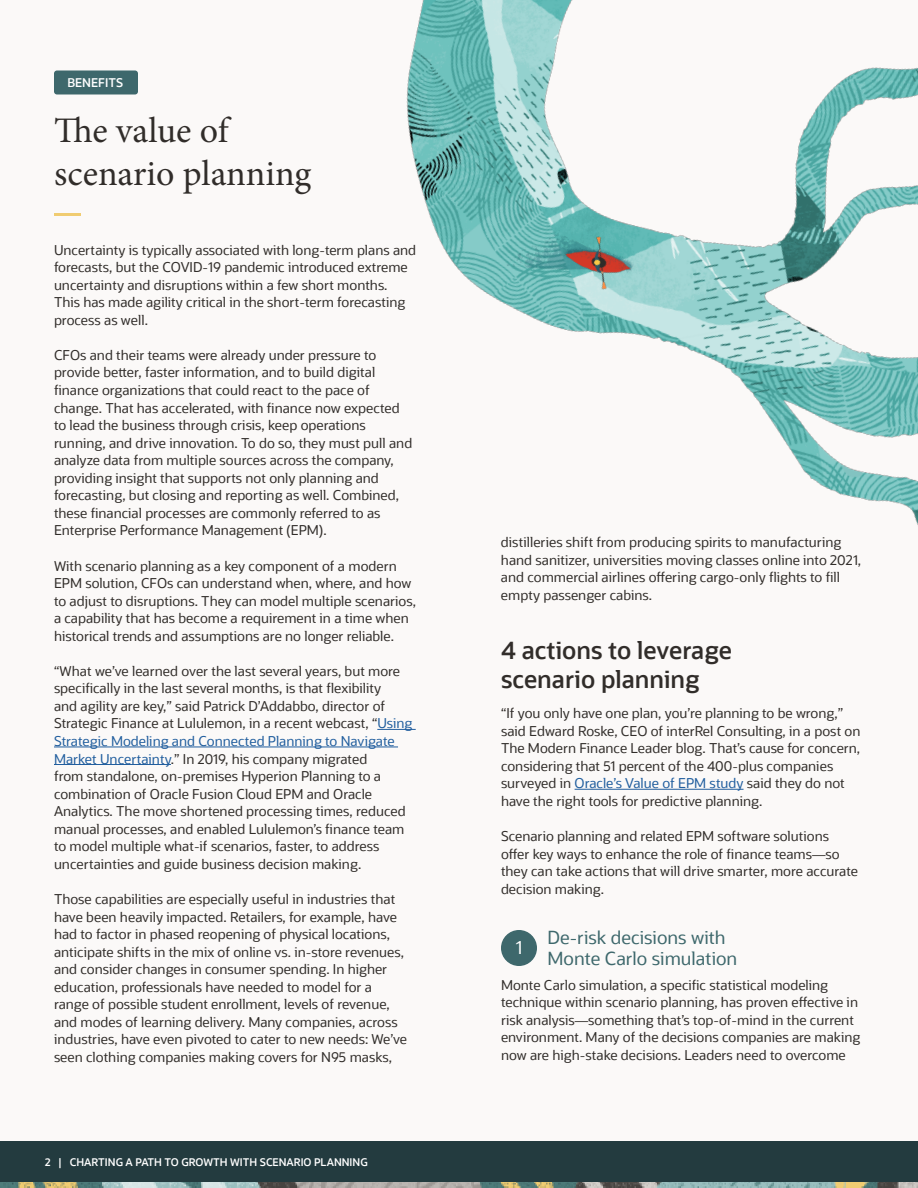
<style>
.page{position:relative;width:918px;height:1188px;background:#fff}
.page>*{position:absolute;margin:0;border:0;box-sizing:border-box;transform-origin:0 0}
.t1{font:36px "Minion Pro";color:#312d2a}
.t2{font:600 24px/28.8px "Oracle Sans";color:#312d2a}
.t3{font:18px/21.6px "Oracle Sans";color:#3e686c}
.t4{font:18px "Oracle Sans";color:#fff}
.t5{font:13.5px/17.5px "Oracle Sans";color:#312d2a}
.t6{font:600 12px "Oracle Sans";color:#fff}
.t7{font:600 10.5px "Oracle Sans";color:#fff}
.s1{color:#215e9e}
</style>
<div class="page">
<div style="left:1px;top:0;width:917px;height:1188px;background:#fbf9f8"></div>
<hr style="left:377px;top:729px;width:39px;height:1px;background:#215e9e">
<hr style="left:54px;top:746px;width:344px;height:1px;background:#215e9e">
<hr style="left:54px;top:764px;width:117px;height:1px;background:#215e9e">
<hr style="left:575px;top:789px;width:169px;height:1px;background:#215e9e">
<div style="left:54px;top:213px;width:27px;height:3px;border:2px solid #f0cc71"></div>
<img style="left:0;top:1182px;width:918px;height:6px">
<div style="left:54px;top:70px;width:84px;height:24px;background:#3e686c;border-radius:3px"></div>
<img style="left:406px;top:0;width:512px;height:525px">
<img style="left:476px;top:191px;width:165px;height:142px">
<div style="left:502px;top:931px;width:34px;height:34px;background:#3e686c;border-radius:50%"></div>
<div style="left:501px;top:930px;width:36px;height:36px;border:2px solid #3e686c;border-radius:50%"></div>
<div style="left:0;top:1142px;width:918px;height:40px;background:#233b3f"></div>
<p class="t6" style="left:68px;top:75px;width:57px">BENEFITS</p>
<h1 class="t1" style="left:54px;top:106px;width:176px">The value of</h1>
<p class="t1" style="left:54px;top:149px;width:259px">scenario planning</p>
<p class="t5" style="left:54px;top:241px;width:364px">Uncertainty is typically associated with long-term plans and forecasts, but the COVID-19 pandemic introduced extreme uncertainty and disruptions within a few short months.<br>This has made agility critical in the short-term forecasting process as well.</p>
<p class="t5" style="left:54px;top:346px;width:360px">CFOs and their teams were already under pressure to provide better, faster information, and to build digital finance organizations that could react to the pace of change. That has accelerated, with finance now expected to lead the business through crisis, keep operations running, and drive innovation. To do so, they must pull and analyze data from multiple sources across the company, providing insight that supports not only planning and forecasting, but closing and reporting as well. Combined, these financial processes are commonly referred to as Enterprise Performance Management (EPM).</p>
<p class="t5" style="left:54px;top:557px;width:364px">With scenario planning as a key component of a modern<br>EPM solution, CFOs can understand when, where, and how to adjust to disruptions. They can model multiple scenarios,</p>
<p class="t5" style="left:54px;top:610px;width:356px">a capability that has become a requirement in a time when historical trends and assumptions are no longer reliable.</p>
<p class="t5" style="left:54px;top:662px;width:348px">“What we’ve learned over the last several years, but more</p>
<p class="t5" style="left:54px;top:680px;width:329px">specifically in the last several months, is that flexibility</p>
<p class="t5" style="left:54px;top:697px;width:360px">and agility are key,” said Patrick D’Addabbo, director of Strategic Finance at Lululemon, in a recent webcast, “<span class="s1">Using Strategic Modeling and Connected Planning to Navigate Market Uncertainty</span>.” In 2019, his company migrated<br>from standalone, on-premises Hyperion Planning to a combination of Oracle Fusion Cloud EPM and Oracle Analytics. The move shortened processing times, reduced</p>
<p class="t5" style="left:54px;top:820px;width:352px">manual processes, and enabled Lululemon’s finance team</p>
<p class="t5" style="left:54px;top:838px;width:327px">to model multiple what-if scenarios, faster, to address uncertainties and guide business decision making.</p>
<p class="t5" style="left:54px;top:890px;width:355px">Those capabilities are especially useful in industries that have been heavily impacted. Retailers, for example, have had to factor in phased reopening of physical locations, anticipate shifts in the mix of online vs. in-store revenues, and consider changes in consumer spending. In higher education, professionals have needed to model for a range of possible student enrollment, levels of revenue, and modes of learning delivery. Many companies, across industries, have even pivoted to cater to new needs: We’ve seen clothing companies making covers for N95 masks,</p>
<p class="t7" style="left:45px;top:1156px;width:324px">2 | CHARTING A PATH TO GROWTH WITH SCENARIO PLANNING</p>
<p class="t5" style="left:501px;top:534px;width:342px">distilleries shift from producing spirits to manufacturing</p>
<p class="t5" style="left:501px;top:551px;width:362px">hand sanitizer, universities moving classes online into 2021,</p>
<p class="t5" style="left:501px;top:569px;width:341px">and commercial airlines offering cargo-only flights to fill</p>
<p class="t5" style="left:501px;top:586px;width:153px">empty passenger cabins.</p>
<h2 class="t2" style="left:501px;top:636px;width:232px">4 actions to leverage scenario planning</h2>
<p class="t5" style="left:501px;top:705px;width:361px">“If you only have one plan, you’re planning to be wrong,” said Edward Roske, CEO of interRel Consulting, in a post on The Modern Finance Leader blog. That’s cause for concern, considering that 51 percent of the 400-plus companies surveyed in <span class="s1">Oracle’s Value of EPM study</span> said they do not have the right tools for predictive planning.</p>
<p class="t5" style="left:501px;top:827px;width:330px">Scenario planning and related EPM software solutions</p>
<p class="t5" style="left:501px;top:845px;width:340px">offer key ways to enhance the role of finance teams—so</p>
<p class="t5" style="left:501px;top:863px;width:358px">they can take actions that will drive smarter, more accurate decision making.</p>
<p class="t4" style="left:516px;top:937px;width:8px">1</p>
<h4 class="t3" style="left:548px;top:926px;width:191px">De-risk decisions with<br>Monte Carlo simulation</h4>
<p class="t5" style="left:501px;top:976px;width:359px">Monte Carlo simulation, a specific statistical modeling technique within scenario planning, has proven effective in risk analysis—something that’s top-of-mind in the current</p>
<p class="t5" style="left:501px;top:1029px;width:361px">environment. Many of the decisions companies are making now are high-stake decisions. Leaders need to overcome</p>
</div>
